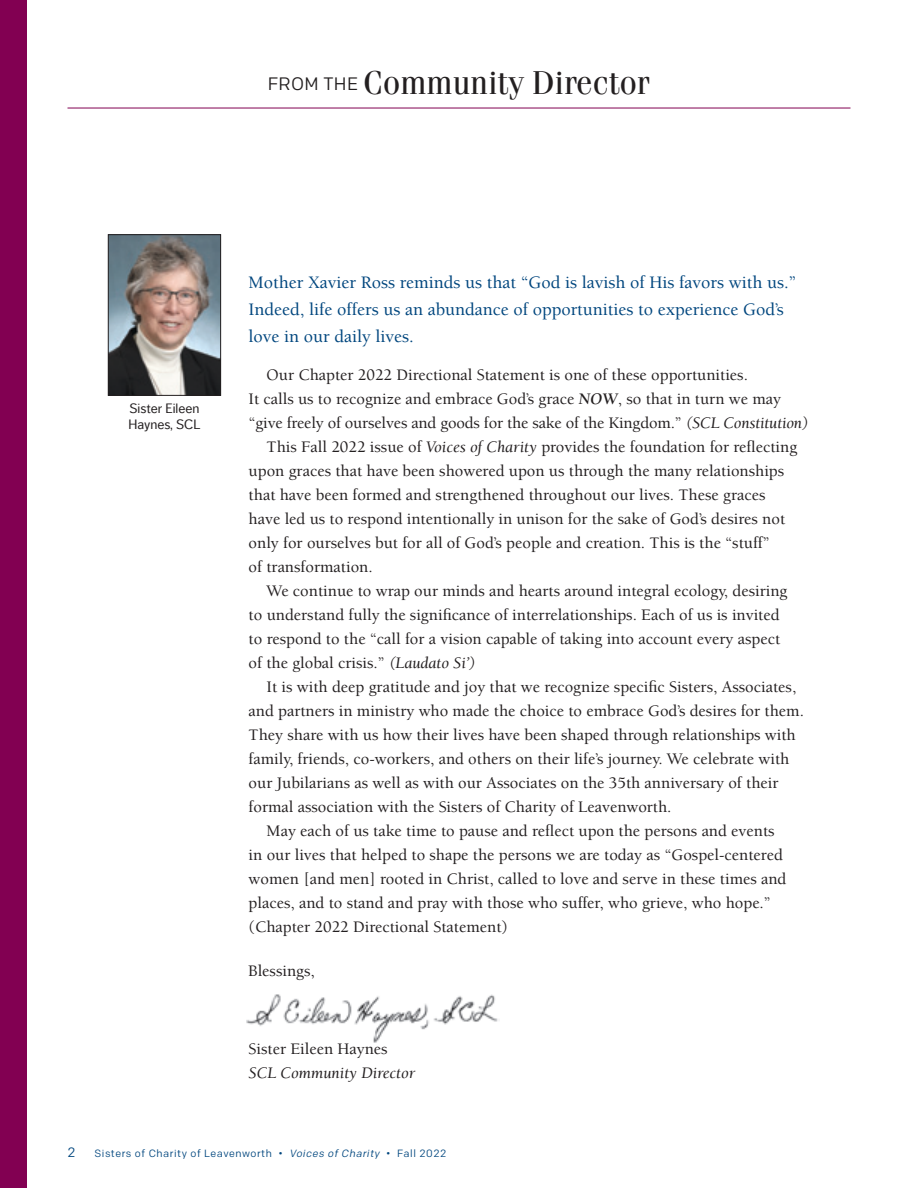
<style>
.page{position:relative;width:918px;height:1188px;background:#fff}
.page>*{position:absolute;margin:0;border:0;box-sizing:border-box;transform-origin:0 0}
.t1{font:33px "Fenice";color:#231f20}
.t2{font:500 18px/27px "Berkeley";color:#00467e}
.t3{font:18px "Colfax";color:#231f20}
.t4{font:500 16.5px "Berkeley";color:#231f20}
.t5{font:italic 16.5px "Berkeley";color:#231f20}
.t6{font:13.5px/16.5px "Dagny Offc";color:#231f20}
.t7{font:13.5px "Colfax";color:#00467e}
.t8{font:10.5px "Colfax";letter-spacing:.05em;color:#00467e}
.s1{font-family:"Colfax";font-size:18px}
.s2{font-weight:700;font-style:italic}
.s3{font-weight:400;font-style:italic}
.s4{font-style:italic}
</style>
<div class="page">
<img style="left:246px;top:994px;width:252px;height:49px">
<div style="left:0;top:0;width:27px;height:1188px;background:#820052"></div>
<hr style="left:68px;top:108px;width:782px;height:1px;background:#820052">
<img style="left:110px;top:236px;width:109px;height:158px">
<div style="left:108px;top:234px;width:113px;height:162px;border:1px solid #231f20"></div>
<p class="t3" style="left:268px;top:72px;width:13px">from</p>
<h1 class="t1" style="left:323px;top:62px;width:328px"><span class="s1">the</span> Community Director</h1>
<p class="t6" style="left:128px;top:400px;width:74px">Sister Eileen<br>Haynes, SCL</p>
<p class="t2" style="left:249px;top:269px;width:549px">Mother Xavier Ross reminds us that “God is lavish of His favors with us.”<br>Indeed, life offers us an abundance of opportunities to experience God’s love in our daily lives.</p>
<p class="t4" style="left:267px;top:366px;width:483px">Our Chapter 2022 Directional Statement is one of these opportunities.</p>
<p class="t4" style="left:249px;top:390px;width:534px">It calls us to recognize and embrace God’s grace <span class="s2">NOW</span>, so that in turn we may</p>
<p class="t4" style="left:249px;top:414px;width:561px">“give freely of ourselves and goods for the sake of the Kingdom.” <span class="s3">(SCL Constitution)</span></p>
<p class="t4" style="left:267px;top:438px;width:532px">This Fall 2022 issue of <span class="s3">Voices of Charity</span> provides the foundation for reflecting</p>
<p class="t4" style="left:249px;top:462px;width:537px">upon graces that have been showered upon us through the many relationships</p>
<p class="t4" style="left:249px;top:486px;width:518px">that have been formed and strengthened throughout our lives. These graces</p>
<p class="t4" style="left:249px;top:510px;width:538px">have led us to respond intentionally in unison for the sake of God’s desires not</p>
<p class="t4" style="left:249px;top:534px;width:523px">only for ourselves but for all of God’s people and creation. This is the “stuff”</p>
<p class="t4" style="left:249px;top:558px;width:126px">of transformation.</p>
<p class="t4" style="left:267px;top:582px;width:522px">We continue to wrap our minds and hearts around integral ecology, desiring</p>
<p class="t4" style="left:249px;top:606px;width:533px">to understand fully the significance of interrelationships. Each of us is invited</p>
<p class="t4" style="left:249px;top:630px;width:533px">to respond to the “call for a vision capable of taking into account every aspect</p>
<p class="t4" style="left:249px;top:654px;width:228px">of the global crisis.” <span class="s3">(Laudato Si’)</span></p>
<p class="t4" style="left:267px;top:678px;width:531px">It is with deep gratitude and joy that we recognize specific Sisters, Associates,</p>
<p class="t4" style="left:249px;top:702px;width:557px">and partners in ministry who made the choice to embrace God’s desires for them.</p>
<p class="t4" style="left:249px;top:726px;width:549px">They share with us how their lives have been shaped through relationships with</p>
<p class="t4" style="left:249px;top:750px;width:542px">family, friends, co-workers, and others on their life’s journey. We celebrate with</p>
<p class="t4" style="left:249px;top:774px;width:531px">our Jubilarians as well as with our Associates on the 35th anniversary of their</p>
<p class="t4" style="left:249px;top:798px;width:424px">formal association with the Sisters of Charity of Leavenworth.</p>
<p class="t4" style="left:267px;top:822px;width:510px">May each of us take time to pause and reflect upon the persons and events</p>
<p class="t4" style="left:249px;top:846px;width:536px">in our lives that helped to shape the persons we are today as “Gospel-centered</p>
<p class="t4" style="left:249px;top:870px;width:539px">women [and men] rooted in Christ, called to love and serve in these times and</p>
<p class="t4" style="left:249px;top:894px;width:524px">places, and to stand and pray with those who suffer, who grieve, who hope.”</p>
<p class="t4" style="left:249px;top:918px;width:261px">(Chapter 2022 Directional Statement)</p>
<p class="t4" style="left:249px;top:962px;width:68px">Blessings,</p>
<p class="t4" style="left:249px;top:1040px;width:140px">Sister Eileen Haynes</p>
<p class="t5" style="left:249px;top:1064px;width:168px">SCL Community Director</p>
<p class="t7" style="left:68px;top:1144px;width:10px">2</p>
<p class="t8" style="left:95px;top:1147px;width:353px">Sisters of Charity of Leavenworth • <span class="s4">Voices of Charity</span> • Fall 2022</p>
</div>
